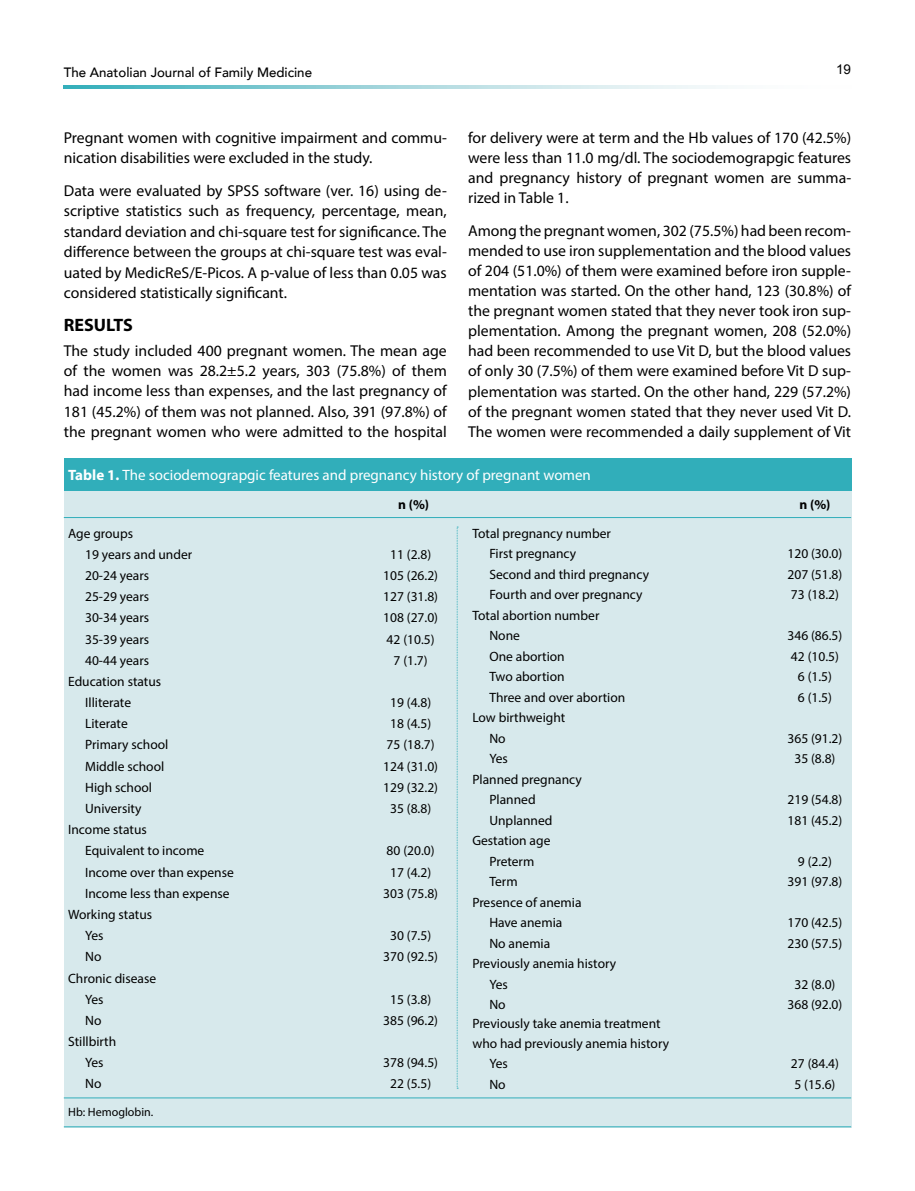
<style>
.page{position:relative;width:915px;height:1191px;background:#fff}
.page>*{position:absolute;margin:0;border:0;box-sizing:border-box;transform-origin:0 0}
.t1{font:700 18px "Myriad Pro";color:#000}
.t2{font:15.75px/20.1px "Myriad Pro";color:#000;text-align:justify}
.t3{font:15px "Myriad Pro";color:#fff}
.t4{font:13.5px/20.5px "Myriad Pro";color:#000}
.t5{font:500 13.5px "Avenir";color:#000}
.t6{font:700 13.5px "Myriad Pro";color:#000}
.t7{font:13.5px "Arial";color:#000}
.t8{font:12px "Myriad Pro";color:#000}
.s1{font-weight:700}
</style>
<div class="page">
<svg style="left:64px;top:86px;width:658px;height:3px;background:#9fd5db"></svg>
<div style="left:64px;top:489px;width:786px;height:638px;background:#d7e9ec"></div>
<div style="left:64px;top:458px;width:786px;height:33px;background:#31aeba"></div>
<hr style="left:64px;top:517px;width:786px;height:1px;background:#31aeba">
<hr style="left:64px;top:1097px;width:786px;height:1px;background:#31aeba">
<svg style="left:456px;top:527px;width:2px;height:561px"></svg>
<hr style="left:64px;top:1126px;width:786px;height:1px;background:#31aeba">
<p class="t5" style="left:64px;top:61px;width:250px">The Anatolian Journal of Family Medicine</p>
<p class="t7" style="left:835px;top:60px;width:17px">19</p>
<p class="t2" style="left:64px;top:127px;width:384px">Pregnant women with cognitive impairment and commu&shy;nication disabilities were excluded in the study.</p>
<p class="t2" style="left:64px;top:180px;width:384px">Data were evaluated by SPSS software (ver. 16) using de&shy;scriptive statistics such as frequency, percentage, mean, standard deviation and chi-square test for significance. The difference between the groups at chi-square test was eval&shy;uated by MedicReS/E-Picos. A p-value of less than 0.05 was considered statistically significant.</p>
<p class="t1" style="left:64px;top:313px;width:71px">RESULTS</p>
<p class="t2" style="left:64px;top:340px;width:384px">The study included 400 pregnant women. The mean age of the women was 28.2±5.2 years, 303 (75.8%) of them had income less than expenses, and the last pregnancy of 181 (45.2%) of them was not planned. Also, 391 (97.8%) of the pregnant women who were admitted to the hospital</p>
<p class="t2" style="left:468px;top:127px;width:384px">for delivery were at term and the Hb values of 170 (42.5%) were less than 11.0 mg/dl. The sociodemograpgic features and pregnancy history of pregnant women are summa&shy;rized in Table 1.</p>
<p class="t2" style="left:468px;top:220px;width:384px">Among the pregnant women, 302 (75.5%) had been recom&shy;mended to use iron supplementation and the blood values of 204 (51.0%) of them were examined before iron supple&shy;mentation was started. On the other hand, 123 (30.8%) of the pregnant women stated that they never took iron sup&shy;plementation. Among the pregnant women, 208 (52.0%) had been recommended to use Vit D, but the blood values of only 30 (7.5%) of them were examined before Vit D sup&shy;plementation was started. On the other hand, 229 (57.2%) of the pregnant women stated that they never used Vit D.<br>The women were recommended a daily supplement of Vit</p>
<p class="t3" style="left:68px;top:465px;width:524px"><span class="s1">Table 1.</span> The sociodemograpgic features and pregnancy history of pregnant women</p>
<p class="t6" style="left:398px;top:495px;width:32px">n (%)</p>
<p class="t6" style="left:799px;top:495px;width:32px">n (%)</p>
<p class="t4" style="left:85px;top:522px;width:109px;line-height:21.1px;text-indent:-17px">Age groups<br>19 years and under</p>
<p class="t4" style="left:390px;top:544px;width:43px">11 (2.8)</p>
<p class="t4" style="left:85px;top:565px;width:65px">20-24 years</p>
<p class="t4" style="left:383px;top:565px;width:56px">105 (26.2)</p>
<p class="t4" style="left:85px;top:586px;width:65px">25-29 years</p>
<p class="t4" style="left:383px;top:586px;width:56px">127 (31.8)</p>
<p class="t4" style="left:85px;top:607px;width:65px">30-34 years</p>
<p class="t4" style="left:383px;top:607px;width:56px">108 (27.0)</p>
<p class="t4" style="left:85px;top:628px;width:65px">35-39 years</p>
<p class="t4" style="left:386px;top:628px;width:49px">42 (10.5)</p>
<p class="t4" style="left:85px;top:649px;width:65px">40-44 years</p>
<p class="t4" style="left:393px;top:649px;width:36px">7 (1.7)</p>
<p class="t4" style="left:85px;top:670px;width:78px;line-height:21.1px;text-indent:-17px">Education status<br>Illiterate</p>
<p class="t4" style="left:390px;top:692px;width:43px">19 (4.8)</p>
<p class="t4" style="left:85px;top:713px;width:44px">Literate</p>
<p class="t4" style="left:390px;top:713px;width:43px">18 (4.5)</p>
<p class="t4" style="left:85px;top:734px;width:85px">Primary school</p>
<p class="t4" style="left:386px;top:734px;width:49px">75 (18.7)</p>
<p class="t4" style="left:85px;top:755px;width:81px">Middle school</p>
<p class="t4" style="left:383px;top:755px;width:56px">124 (31.0)</p>
<p class="t4" style="left:85px;top:777px;width:68px">High school</p>
<p class="t4" style="left:383px;top:777px;width:56px">129 (32.2)</p>
<p class="t4" style="left:85px;top:798px;width:58px">University</p>
<p class="t4" style="left:390px;top:798px;width:43px">35 (8.8)</p>
<p class="t4" style="left:85px;top:819px;width:121px;line-height:21.1px;text-indent:-17px">Income status<br>Equivalent to income</p>
<p class="t4" style="left:386px;top:840px;width:49px">80 (20.0)</p>
<p class="t4" style="left:85px;top:861px;width:150px">Income over than expense</p>
<p class="t4" style="left:390px;top:861px;width:43px">17 (4.2)</p>
<p class="t4" style="left:85px;top:882px;width:146px">Income less than expense</p>
<p class="t4" style="left:383px;top:882px;width:56px">303 (75.8)</p>
<p class="t4" style="left:85px;top:903px;width:68px;line-height:21.1px;text-indent:-17px">Working status<br>Yes</p>
<p class="t4" style="left:390px;top:925px;width:43px">30 (7.5)</p>
<p class="t4" style="left:85px;top:946px;width:18px">No</p>
<p class="t4" style="left:383px;top:946px;width:56px">370 (92.5)</p>
<p class="t4" style="left:85px;top:967px;width:73px;line-height:21.1px;text-indent:-17px">Chronic disease<br>Yes</p>
<p class="t4" style="left:390px;top:988px;width:43px">15 (3.8)</p>
<p class="t4" style="left:85px;top:1010px;width:18px">No</p>
<p class="t4" style="left:383px;top:1010px;width:56px">385 (96.2)</p>
<p class="t4" style="left:68px;top:1030px;width:50px;line-height:21.1px;text-align:center">Stillbirth<br>Yes</p>
<p class="t4" style="left:383px;top:1052px;width:56px">378 (94.5)</p>
<p class="t4" style="left:85px;top:1073px;width:18px">No</p>
<p class="t4" style="left:390px;top:1073px;width:43px">22 (5.5)</p>
<p class="t8" style="left:68px;top:1104px;width:87px">Hb: Hemoglobin.</p>
<p class="t4" style="left:489px;top:522px;width:123px;text-indent:-17px">Total pregnancy number<br>First pregnancy</p>
<p class="t4" style="left:787px;top:543px;width:56px">120 (30.0)</p>
<p class="t4" style="left:489px;top:563px;width:161px">Second and third pregnancy</p>
<p class="t4" style="left:787px;top:563px;width:56px">207 (51.8)</p>
<p class="t4" style="left:489px;top:584px;width:155px">Fourth and over pregnancy</p>
<p class="t4" style="left:790px;top:584px;width:49px">73 (18.2)</p>
<p class="t4" style="left:489px;top:604px;width:111px;text-indent:-17px">Total abortion number<br>None</p>
<p class="t4" style="left:787px;top:625px;width:56px">346 (86.5)</p>
<p class="t4" style="left:489px;top:645px;width:77px">One abortion</p>
<p class="t4" style="left:790px;top:645px;width:49px">42 (10.5)</p>
<p class="t4" style="left:489px;top:666px;width:77px">Two abortion</p>
<p class="t4" style="left:797px;top:666px;width:36px">6 (1.5)</p>
<p class="t4" style="left:489px;top:686px;width:137px">Three and over abortion</p>
<p class="t4" style="left:797px;top:686px;width:36px">6 (1.5)</p>
<p class="t4" style="left:489px;top:707px;width:77px;text-indent:-17px">Low birthweight<br>No</p>
<p class="t4" style="left:787px;top:727px;width:56px">365 (91.2)</p>
<p class="t4" style="left:489px;top:748px;width:20px">Yes</p>
<p class="t4" style="left:794px;top:748px;width:43px">35 (8.8)</p>
<p class="t4" style="left:489px;top:768px;width:94px;text-indent:-17px">Planned pregnancy<br>Planned</p>
<p class="t4" style="left:787px;top:789px;width:56px">219 (54.8)</p>
<p class="t4" style="left:489px;top:809px;width:64px">Unplanned</p>
<p class="t4" style="left:787px;top:809px;width:56px">181 (45.2)</p>
<p class="t4" style="left:472px;top:830px;width:80px;text-align:center">Gestation age<br>Preterm</p>
<p class="t4" style="left:797px;top:850px;width:36px">9 (2.2)</p>
<p class="t4" style="left:489px;top:871px;width:30px">Term</p>
<p class="t4" style="left:787px;top:871px;width:56px">391 (97.8)</p>
<p class="t4" style="left:472px;top:891px;width:111px;text-align:center">Presence of anemia<br>Have anemia</p>
<p class="t4" style="left:787px;top:912px;width:56px">170 (42.5)</p>
<p class="t4" style="left:489px;top:932px;width:62px">No anemia</p>
<p class="t4" style="left:787px;top:932px;width:56px">230 (57.5)</p>
<p class="t4" style="left:489px;top:953px;width:128px;text-indent:-17px">Previously anemia history<br>Yes</p>
<p class="t4" style="left:794px;top:973px;width:43px">32 (8.0)</p>
<p class="t4" style="left:489px;top:994px;width:18px">No</p>
<p class="t4" style="left:787px;top:994px;width:56px">368 (92.0)</p>
<p class="t4" style="left:472px;top:1013px;width:190px">Previously take anemia treatment</p>
<p class="t4" style="left:472px;top:1032px;width:198px">who had previously anemia history</p>
<p class="t4" style="left:489px;top:1053px;width:20px">Yes</p>
<p class="t4" style="left:790px;top:1053px;width:49px">27 (84.4)</p>
<p class="t4" style="left:489px;top:1073px;width:18px">No</p>
<p class="t4" style="left:794px;top:1073px;width:43px">5 (15.6)</p>
</div>
